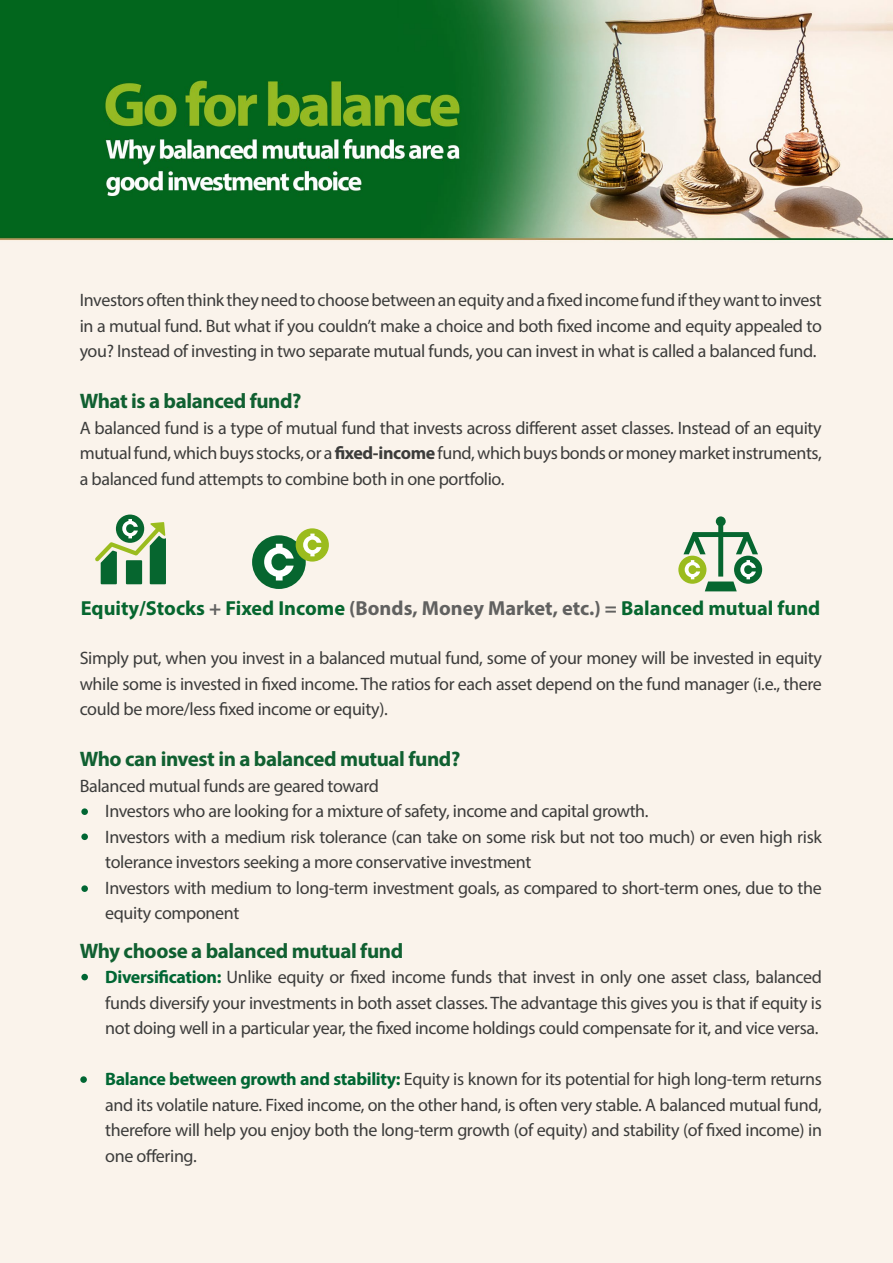
<style>
.page{position:relative;width:893px;height:1263px;background:#fff}
.page>*{position:absolute;margin:0;border:0;box-sizing:border-box;transform-origin:0 0}
.t1{font:700 21px "Myriad Pro";letter-spacing:-.02em;color:#106031}
.t2{font:700 20.4px "Myriad Pro";color:#06662f}
.t3{font:18px/25.5px "Myriad Pro";letter-spacing:-.02em;color:#3c3c3b;text-align:justify}
.s1{font-weight:700}
.s2{color:#616160}
.s3{font-weight:700;color:#063}
</style>
<div class="page">
<img style="left:0;top:0;width:893px;height:1263px">
<svg style="left:116px;top:514px;width:28px;height:29px"></svg>
<svg style="left:95px;top:519px;width:71px;height:65px;background:#87b086"></svg>
<div style="left:252px;top:535px;width:54px;height:54px;background:#06662f;border-radius:50%"></div>
<svg style="left:264px;top:544px;width:30px;height:36px"></svg>
<div style="left:296px;top:528px;width:33px;height:34px;background:#9bbc1e;border-radius:50%"></div>
<svg style="left:303px;top:534px;width:18px;height:22px"></svg>
<div style="left:678px;top:556px;width:28px;height:28px;background:#9bbc1e;border-radius:50%"></div>
<div style="left:734px;top:556px;width:28px;height:28px;background:#06662f;border-radius:50%"></div>
<svg style="left:683px;top:516px;width:75px;height:75px;background:#abc6a5"></svg>
<div style="left:81px;top:808px;width:7px;height:7px;background:#063;border-radius:50%"></div>
<div style="left:81px;top:833px;width:7px;height:7px;background:#063;border-radius:50%"></div>
<div style="left:81px;top:885px;width:7px;height:7px;background:#063;border-radius:50%"></div>
<div style="left:81px;top:974px;width:7px;height:6px;background:#063;border-radius:50%"></div>
<div style="left:80px;top:1076px;width:7px;height:7px;background:#063;border-radius:50%"></div>
<p class="t3" style="left:80px;top:287px;width:744px">Investors often think they need to choose between an equity and a fixed income fund if they want to invest in a mutual fund. But what if you couldn’t make a choice and both fixed income and equity appealed to you? Instead of investing in two separate mutual funds, you can invest in what is called a balanced fund.</p>
<p class="t1" style="left:80px;top:387px;width:223px">What is a balanced fund?</p>
<p class="t3" style="left:80px;top:415px;width:744px">A balanced fund is a type of mutual fund that invests across different asset classes. Instead of an equity mutual fund, which buys stocks, or a <span class="s1">fixed-income</span> fund, which buys bonds or money market instruments, a balanced fund attempts to combine both in one portfolio.</p>
<p class="t2" style="left:81px;top:594px;width:741px">Equity/Stocks <span class="s2">+</span> Fixed Income <span class="s2">(Bonds, Money Market, etc.) =</span> Balanced mutual fund</p>
<p class="t3" style="left:80px;top:645px;width:744px">Simply put, when you invest in a balanced mutual fund, some of your money will be invested in equity while some is invested in fixed income. The ratios for each asset depend on the fund manager (i.e., there could be more/less fixed income or equity).</p>
<p class="t1" style="left:80px;top:745px;width:382px">Who can invest in a balanced mutual fund?</p>
<p class="t3" style="left:105px;top:772px;width:718px;text-align:left;text-indent:-26px">Balanced mutual funds are geared toward<br>Investors who are looking for a mixture of safety, income and capital growth.<br>Investors with a medium risk tolerance (can take on some risk but not too much) or even high risk tolerance investors seeking a more conservative investment<br>Investors with medium to long-term investment goals, as compared to short-term ones, due to the equity component</p>
<p class="t1" style="left:80px;top:937px;width:325px">Why choose a balanced mutual fund</p>
<p class="t3" style="left:105px;top:964px;width:718px"><span class="s3">Diversification:</span> Unlike equity or fixed income funds that invest in only one asset class, balanced funds diversify your investments in both asset classes. The advantage this gives you is that if equity is not doing well in a particular year, the fixed income holdings could compensate for it, and vice versa.</p>
<p class="t3" style="left:105px;top:1066px;width:718px"><span class="s3">Balance between growth and stability:</span> Equity is known for its potential for high long-term returns and its volatile nature. Fixed income, on the other hand, is often very stable. A balanced mutual fund, therefore will help you enjoy both the long-term growth (of equity) and stability (of fixed income) in one offering.</p>
</div>
